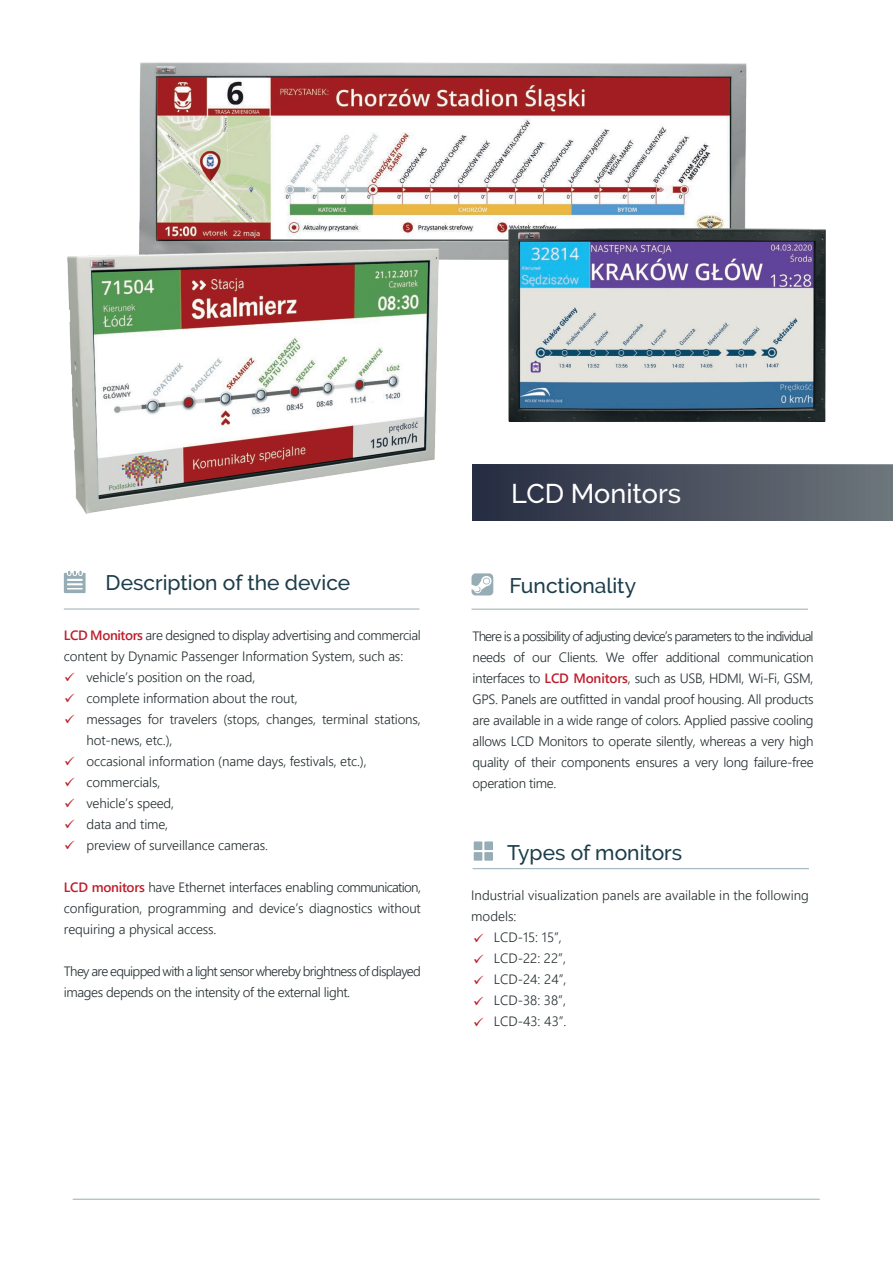
<style>
.page{position:relative;width:893px;height:1263px;background:#fff}
.page>*{position:absolute;margin:0;border:0;box-sizing:border-box;transform-origin:0 0}
.t1{font:500 27px "Raleway";color:#fff}
.t2{font:500 21px "Raleway";color:#1c3d4a}
.t3{font:300 13.5px/21px "Segoe UI";letter-spacing:-.01em;color:#232c2f;text-align:justify}
.t4{font:300 13.5px/21px "Segoe UI";letter-spacing:-.05em;color:#232c2f}
.t5{font:300 13.5px "Segoe UI";letter-spacing:-.03em;color:#232c2f}
.t6{font:13.5px/21px "Wingdings";color:#be1d2c;text-align:justify}
.s1{font-weight:600;color:#be1d2c}
</style>
<div class="page">
<div style="left:473px;top:465px;width:420px;height:55px;background:linear-gradient(to right,#252b41,#6e767b)"></div>
<svg style="left:64px;top:571px;width:22px;height:22px"></svg>
<svg style="left:471px;top:573px;width:22px;height:22px"></svg>
<hr style="left:64px;top:609px;width:355px;height:1px;background:#96adb5">
<hr style="left:471px;top:609px;width:337px;height:1px;background:#96adb5">
<hr style="left:473px;top:868px;width:336px;height:1px;background:#96adb5">
<hr style="left:73px;top:1199px;width:747px;height:1px;background:#96adb5">
<svg style="left:474px;top:841px;width:19px;height:20px"></svg>
<img style="left:139px;top:62px;width:608px;height:198px">
<img style="left:501px;top:218px;width:325px;height:204px">
<img style="left:67px;top:224px;width:389px;height:290px">
<h2 class="t2" style="left:106px;top:571px;width:246px">Description of the device</h2>
<p class="t5" style="left:64px;top:622px;width:358px"><span class="s1">LCD Monitors</span> are designed to display advertising and commercial</p>
<p class="t3" style="left:64px;top:644px;width:341px">content by Dynamic Passenger Information System, such as:</p>
<p class="t3" style="left:86px;top:665px;width:171px">vehicle’s position on the road,</p>
<p class="t3" style="left:86px;top:686px;width:213px">complete information about the rout,</p>
<p class="t3" style="left:86px;top:707px;width:336px">messages for travelers (stops, changes, terminal stations,</p>
<p class="t3" style="left:86px;top:728px;width:87px">hot-news, etc.),</p>
<p class="t3" style="left:86px;top:749px;width:282px">occasional information (name days, festivals, etc.),</p>
<p class="t3" style="left:86px;top:770px;width:75px">commercials,</p>
<p class="t3" style="left:86px;top:791px;width:89px">vehicle’s speed,</p>
<p class="t3" style="left:86px;top:812px;width:83px">data and time,</p>
<p class="t3" style="left:86px;top:833px;width:183px">preview of surveillance cameras.</p>
<p class="t3" style="left:64px;top:875px;width:358px"><span class="s1">LCD monitors</span> have Ethernet interfaces enabling communication, configuration, programming and device’s diagnostics without requiring a physical access.</p>
<p class="t4" style="left:64px;top:959px;width:358px">They are equipped with a light sensor whereby brightness of displayed images depends on the intensity of the external light.</p>
<p class="t6" style="left:64px;top:668px;width:12px">✓ ✓ ✓</p>
<p class="t6" style="left:64px;top:752px;width:12px">✓ ✓ ✓ ✓ ✓</p>
<h1 class="t1" style="left:511px;top:478px;width:172px">LCD Monitors</h1>
<h2 class="t2" style="left:509px;top:574px;width:128px">Functionality</h2>
<p class="t3" style="left:473px;top:624px;width:343px">There is a possibility of adjusting device’s parameters to the individual needs of our Clients. We offer additional communication interfaces to <span class="s1">LCD Monitors</span>, such as USB, HDMI, Wi-Fi, GSM, GPS. Panels are outfitted in vandal proof housing. All products are available in a wide range of colors. Applied passive cooling allows LCD Monitors to operate silently, whereas a very high quality of their components ensures a very long failure-free operation time.</p>
<h2 class="t2" style="left:507px;top:840px;width:177px">Types of monitors</h2>
<p class="t3" style="left:471px;top:883px;width:339px">Industrial visualization panels are available in the following</p>
<p class="t3" style="left:471px;top:904px;width:47px">models:</p>
<p class="t3" style="left:494px;top:925px;width:70px">LCD-15: 15”,</p>
<p class="t3" style="left:494px;top:946px;width:74px">LCD-22: 22”,</p>
<p class="t3" style="left:494px;top:967px;width:74px">LCD-24: 24”,</p>
<p class="t3" style="left:494px;top:988px;width:74px">LCD-38: 38”,</p>
<p class="t3" style="left:494px;top:1009px;width:74px">LCD-43: 43”.</p>
<p class="t6" style="left:473px;top:929px;width:12px">✓ ✓ ✓ ✓ ✓</p>
</div>
